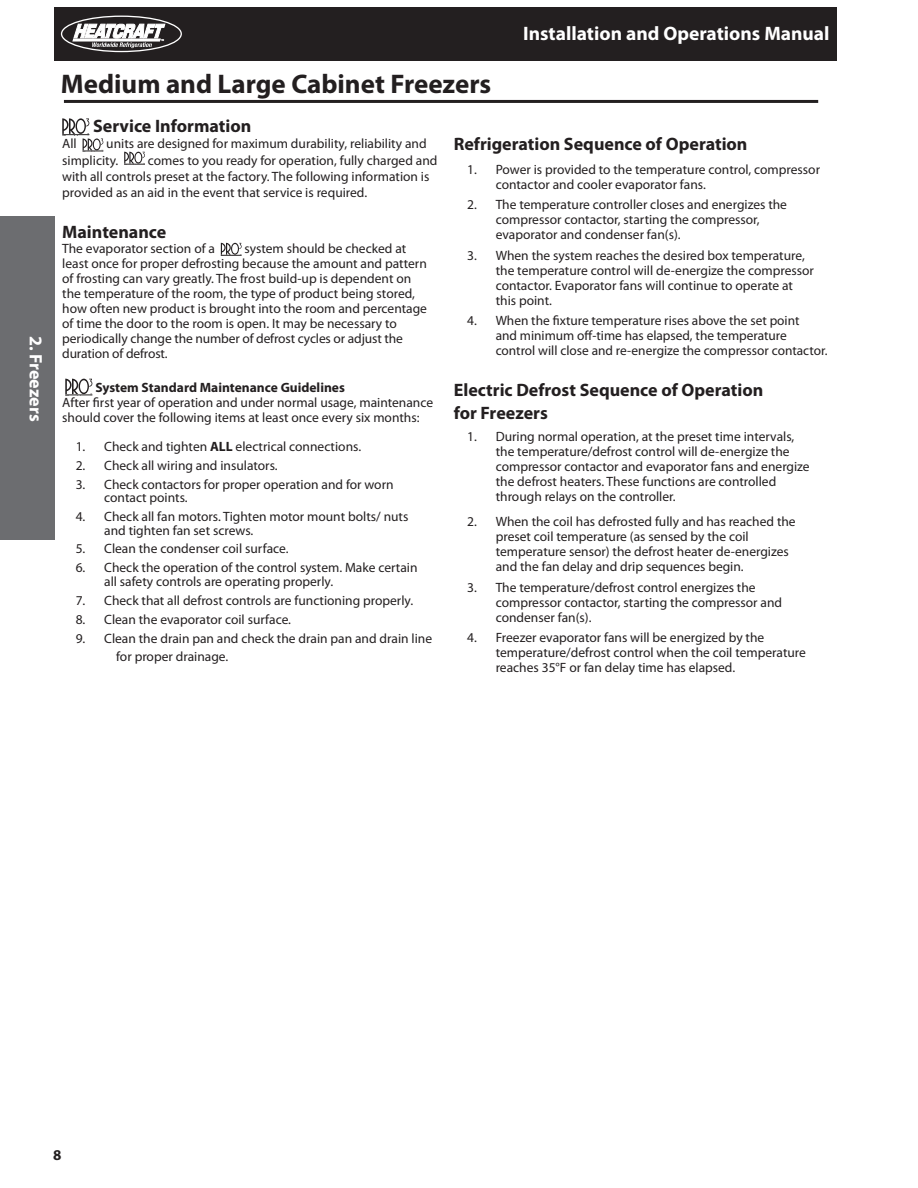
<style>
.page{position:relative;width:918px;height:1188px;background:#fff}
.page>*{position:absolute;margin:0;border:0;box-sizing:border-box;transform-origin:0 0}
.Subhead_1{font:700 27px "Myriad Pro";color:#231f20}
.t1{font:700 19.5px "Myriad Pro";color:#fff}
.Heading_1{font:700 18px/22.5px "Myriad Pro";color:#231f20}
.Subhead_1-2{font:700 18px "Myriad Pro";color:#231f20}
.t2{font:700 18px "Myriad Pro";color:#fff}
.t3{font:700 15px "Myriad Pro";color:#231f20}
.Subhead_1-3{font:13.5px/15px "Myriad Pro";color:#231f20}
.Heading_1-2{font:13.5px/15px "Myriad Pro";color:#231f20}
.Body_Text{font:13.5px/15px "Myriad Pro";color:#231f20}
.Subhead_2{font:700 13.5px "Myriad Pro";color:#231f20}
.s1{font-weight:700}
</style>
<div class="page">
<div style="left:54px;top:8px;width:783px;height:54px;background:#231f20"></div>
<svg style="left:62px;top:16px;width:119px;height:36px"></svg>
<div style="left:61px;top:16px;width:121px;height:36px;border:1px solid #fff;border-radius:50%"></div>
<svg style="left:73px;top:24px;width:92px;height:24px"></svg>
<svg style="left:62px;top:118px;width:41px;height:34px"></svg>
<svg style="left:124px;top:152px;width:21px;height:13px"></svg>
<svg style="left:221px;top:243px;width:21px;height:13px"></svg>
<svg style="left:65px;top:379px;width:27px;height:17px"></svg>
<hr style="left:64px;top:100px;width:754px;height:3px;background:#231f20">
<div style="left:0;top:216px;width:55px;height:324px;background:#6c6d70"></div>
<p class="t2" style="left:48px;top:336px;width:87px;rotate:90deg">2. Freezers</p>
<p class="Subhead_1" style="left:61px;top:66px;width:432px">Medium and Large Cabinet Freezers</p>
<p class="Subhead_1-2" style="left:93px;top:114px;width:160px">Service Information</p>
<h2 class="t1" style="left:523px;top:21px;width:308px">Installation and Operations Manual</h2>
<p class="Subhead_1-3" style="left:62px;top:135px;width:366px;line-height:16.2px;text-indent:44px">units are designed for maximum durability, reliability and simplicity.</p>
<p class="Subhead_1-3" style="left:62px;top:136px;width:16px">All</p>
<p class="Subhead_1-3" style="left:62px;top:152px;width:377px;line-height:16.2px;text-indent:86px">comes to you ready for operation, fully charged and with all controls preset at the factory. The following information is provided as an aid in the event that service is required.</p>
<p class="Subhead_1-2" style="left:62px;top:220px;width:106px">Maintenance</p>
<p class="Subhead_1-3" style="left:62px;top:240px;width:154px">The evaporator section of a</p>
<p class="Subhead_1-3" style="left:62px;top:240px;width:366px;text-indent:182px">system should be checked at least once for proper defrosting because the amount and pattern of frosting can vary greatly. The frost build-up is dependent on the temperature of the room, the type of product being stored, how often new product is brought into the room and percentage of time the door to the room is open. It may be necessary to periodically change the number of defrost cycles or adjust the duration of defrost.</p>
<p class="Subhead_2" style="left:95px;top:379px;width:251px">System Standard Maintenance Guidelines</p>
<p class="Subhead_1-3" style="left:62px;top:395px;width:372px">After first year of operation and under normal usage, maintenance should cover the following items at least once every six months:</p>
<p class="Subhead_1-3" style="left:76px;top:439px;width:287px">1. Check and tighten <span class="s1">ALL</span> electrical connections.</p>
<p class="Subhead_1-3" style="left:76px;top:458px;width:203px">2. Check all wiring and insulators.</p>
<p class="Subhead_1-3" style="left:104px;top:477px;width:291px;line-height:13.5px;text-indent:-28px">3. Check contactors for proper operation and for worn contact points.</p>
<p class="Subhead_1-3" style="left:104px;top:510px;width:306px;line-height:13.5px;text-indent:-28px">4. Check all fan motors. Tighten motor mount bolts/ nuts and tighten fan set screws.</p>
<p class="Subhead_1-3" style="left:76px;top:541px;width:214px">5. Clean the condenser coil surface.</p>
<p class="Subhead_1-3" style="left:104px;top:561px;width:315px;line-height:13.5px;text-indent:-28px">6. Check the operation of the control system. Make certain all safety controls are operating properly.</p>
<p class="Subhead_1-3" style="left:76px;top:593px;width:339px">7. Check that all defrost controls are functioning properly.</p>
<p class="Subhead_1-3" style="left:76px;top:611px;width:217px">8. Clean the evaporator coil surface.</p>
<p class="Subhead_1-3" style="left:116px;top:629px;width:317px;line-height:18px;text-indent:-40px">9. Clean the drain pan and check the drain pan and drain line for proper drainage.</p>
<p class="Heading_1" style="left:454px;top:132px;width:295px">Refrigeration Sequence of Operation</p>
<p class="Body_Text" style="left:496px;top:162px;width:326px;text-indent:-28px">1. Power is provided to the temperature control, compressor contactor and cooler evaporator fans.</p>
<p class="Subhead_1-3" style="left:496px;top:197px;width:293px;text-indent:-28px">2. The temperature controller closes and energizes the compressor contactor, starting the compressor, evaporator and condenser fan(s).</p>
<p class="Subhead_1-3" style="left:496px;top:247px;width:320px;text-indent:-28px">3. When the system reaches the desired box temperature, the temperature control will de-energize the compressor contactor. Evaporator fans will continue to operate at this point.</p>
<p class="Subhead_1-3" style="left:496px;top:313px;width:333px;text-indent:-29px">4. When the fixture temperature rises above the set point<br>and minimum off-time has elapsed, the temperature control will close and re-energize the compressor contactor.</p>
<p class="Heading_1" style="left:454px;top:379px;width:311px">Electric Defrost Sequence of Operation for Freezers</p>
<p class="Heading_1-2" style="left:496px;top:429px;width:316px;text-indent:-28px">1. During normal operation, at the preset time intervals, the temperature/defrost control will de-energize the compressor contactor and evaporator fans and energize the defrost heaters. These functions are controlled through relays on the controller.</p>
<p class="Subhead_1-3" style="left:496px;top:514px;width:302px;text-indent:-28px">2. When the coil has defrosted fully and has reached the preset coil temperature (as sensed by the coil temperature sensor) the defrost heater de-energizes and the fan delay and drip sequences begin.</p>
<p class="Subhead_1-3" style="left:496px;top:580px;width:288px;text-indent:-28px">3. The temperature/defrost control energizes the compressor contactor, starting the compressor and condenser fan(s).</p>
<p class="Subhead_1-3" style="left:496px;top:630px;width:312px;text-indent:-28px">4. Freezer evaporator fans will be energized by the temperature/defrost control when the coil temperature reaches 35°F or fan delay time has elapsed.</p>
<p class="t3" style="left:53px;top:1145px;width:10px">8</p>
</div>
